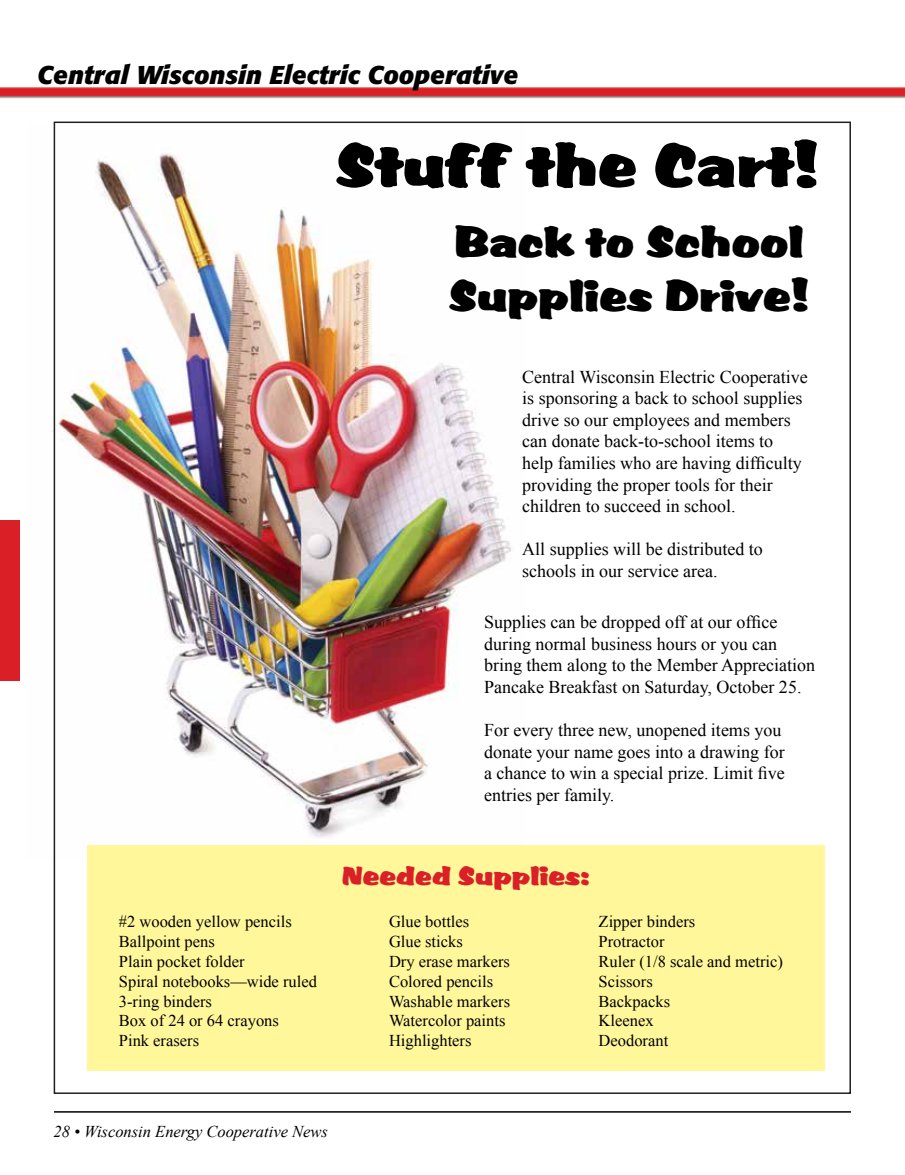
<style>
.page{position:relative;width:905px;height:1175px;background:#fff}
.page>*{position:absolute;margin:0;border:0;box-sizing:border-box;transform-origin:0 0}
.t1{font:63px "Market";color:#000}
.t2{font:45px/54px "Market";color:#000}
.t3{font:27px "Market";color:#da1f27}
.t4{font:italic 700 25.5px "Formata";color:#000}
.t5{font:18px/21.6px "Times New Roman";color:#000}
.t6{font:16.5px/19.8px "Times New Roman";color:#000}
.t7{font:italic 16.5px "Times New Roman";color:#000}
</style>
<div class="page">
<img style="left:52px;top:122px;width:459px;height:737px">
<div style="left:87px;top:845px;width:737px;height:225px;background:#fff799"></div>
<img style="left:0;top:87px;width:904px;height:35px">
<hr style="left:54px;top:1111px;width:796px;height:1px;background:#000">
<div style="left:0;top:520px;width:19px;height:160px;background:#da1f27"></div>
<p class="t4" style="left:37px;top:59px;width:482px">Central Wisconsin Electric Cooperative</p>
<p class="t1" style="left:336px;top:127px;width:483px">Stuff the Cart!</p>
<p class="t2" style="left:449px;top:213px;width:361px">Back to School<br>Supplies Drive!</p>
<p class="t5" style="left:522px;top:365px;width:287px">Central Wisconsin Electric Cooperative is sponsoring a back to school supplies drive so our employees and members can donate back-to-school items to help families who are having difficulty providing the proper tools for their children to succeed in school.</p>
<p class="t5" style="left:522px;top:538px;width:242px">All supplies will be distributed to schools in our service area.</p>
<p class="t6" style="left:119px;top:911px;width:199px">#2 wooden yellow pencils<br>Ballpoint pens<br>Plain pocket folder<br>Spiral notebooks—wide ruled<br>3-ring binders<br>Box of 24 or 64 crayons<br>Pink erasers</p>
<p class="t5" style="left:484px;top:611px;width:332px">Supplies can be dropped off at our office during normal business hours or you can bring them along to the Member Appreciation Pancake Breakfast on Saturday, October 25.</p>
<p class="t5" style="left:484px;top:719px;width:302px">For every three new, unopened items you donate your name goes into a drawing for a chance to win a special prize. Limit five entries per family.</p>
<p class="t3" style="left:342px;top:859px;width:250px">Needed Supplies:</p>
<p class="t6" style="left:389px;top:911px;width:123px">Glue bottles<br>Glue sticks<br>Dry erase markers<br>Colored pencils<br>Washable markers<br>Watercolor paints<br>Highlighters</p>
<p class="t6" style="left:598px;top:911px;width:186px">Zipper binders<br>Protractor<br>Ruler (1/8 scale and metric)<br>Scissors<br>Backpacks<br>Kleenex<br>Deodorant</p>
<p class="t7" style="left:54px;top:1120px;width:276px">28 • Wisconsin Energy Cooperative News</p>
</div>
